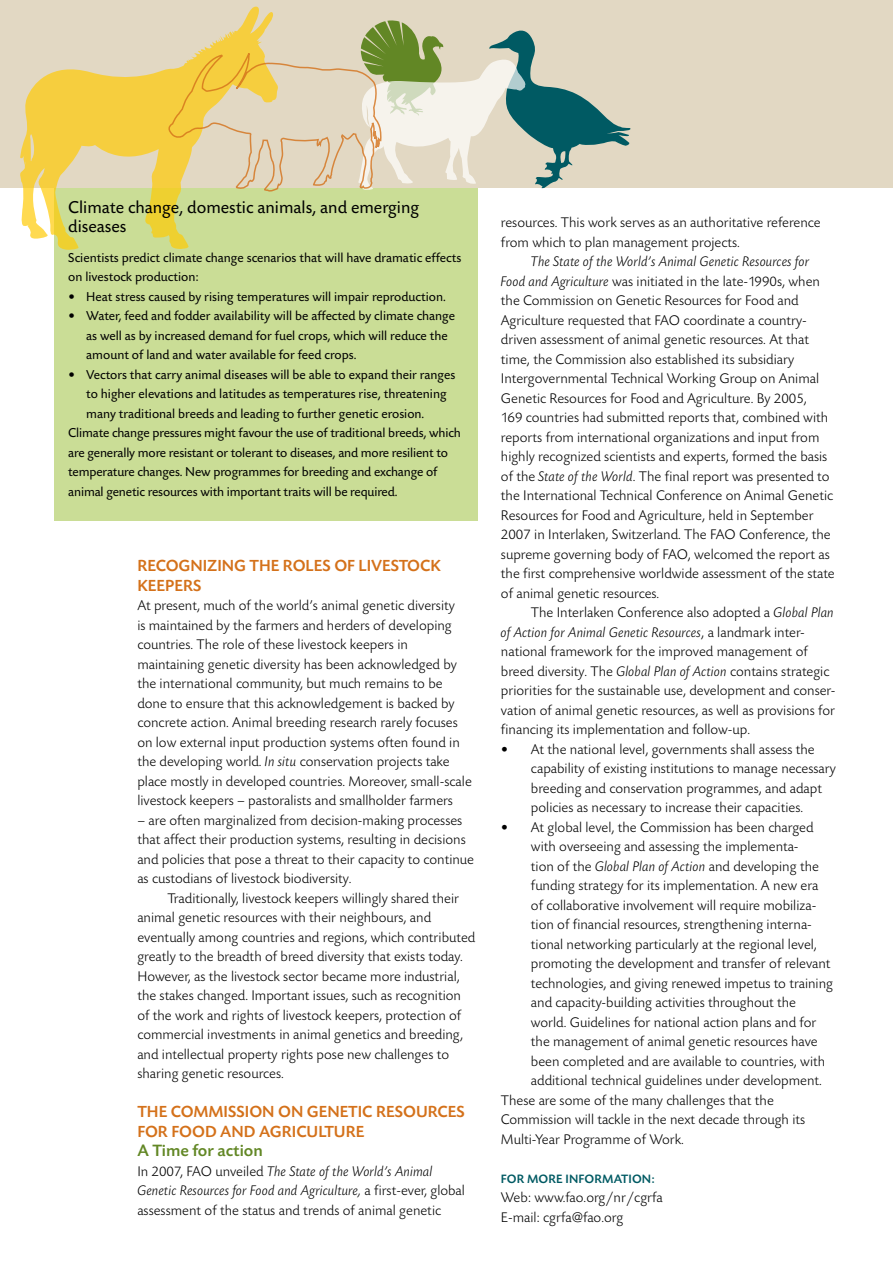
<style>
.page{position:relative;width:893px;height:1263px;background:#fff}
.page>*{position:absolute;margin:0;border:0;box-sizing:border-box;transform-origin:0 0}
.t1{font:18px/19.5px "Today SB";color:#000}
.t2{font:500 17.25px "Today SB";color:#628725}
.t3{font:500 16.8px/19.5px "Today SB";color:#d4711a}
.t4{font:300 14.7px/19.5px "Today SB";color:#000}
.t5{font:13.5px/19.5px "Today SB";color:#000}
.t6{font:13.5px "Today SB";letter-spacing:-.02em;color:#000}
.t7{font:500 12.75px "Today SB";letter-spacing:.01em;color:#005a63}
.s1{font-style:italic}
</style>
<div class="page">
<div style="left:54px;top:186px;width:423px;height:335px;background:#cadd96"></div>
<div style="left:0;top:0;width:893px;height:188px;background:#e2d8c3"></div>
<svg style="left:20px;top:7px;width:253px;height:243px"></svg>
<svg style="left:86px;top:143px;width:10px;height:31px"></svg>
<svg style="left:55px;top:115px;width:7px;height:46px"></svg>
<svg style="left:155px;top:20px;width:476px;height:208px"></svg>
<p class="t1" style="left:68px;top:198px;width:352px">Climate change, domestic animals, and emerging diseases</p>
<p class="t5" style="left:68px;top:248px;width:395px">Scientists predict climate change scenarios that will have dramatic effects on livestock production:</p>
<p class="t5" style="left:68px;top:287px;width:379px">• Heat stress caused by rising temperatures will impair reproduction.</p>
<p class="t5" style="left:86px;top:306px;width:370px;text-indent:-18px">• Water, feed and fodder availability will be affected by climate change as well as by increased demand for fuel crops, which will reduce the amount of land and water available for feed crops.</p>
<p class="t5" style="left:68px;top:365px;width:389px">• Vectors that carry animal diseases will be able to expand their ranges</p>
<p class="t5" style="left:86px;top:384px;width:362px">to higher elevations and latitudes as temperatures rise, threatening</p>
<p class="t5" style="left:86px;top:404px;width:339px">many traditional breeds and leading to further genetic erosion.</p>
<p class="t5" style="left:68px;top:423px;width:394px">Climate change pressures might favour the use of traditional breeds, which</p>
<p class="t6" style="left:68px;top:445px;width:381px">are generally more resistant or tolerant to diseases, and more resilient to</p>
<p class="t5" style="left:68px;top:462px;width:371px">temperature changes. N ew programmes for breeding and exchange of</p>
<p class="t5" style="left:68px;top:482px;width:331px">animal genetic resources with important traits will be required.</p>
<p class="t3" style="left:137px;top:557px;width:305px">RECOGNIZING THE ROLES OF LIVESTOCK<br>KEEPERS</p>
<p class="t4" style="left:137px;top:596px;width:336px">At present, much of the world’s animal genetic diversity<br>is maintained by the farmers and herders of developing countries. The role of these livestock keepers in maintaining genetic diversity has been acknowledged by the international community, but much remains to be done to ensure that this acknowledgement is backed by concrete action. Animal breeding research rarely focuses on low external input production systems often found in the developing world. <span class="s1">In situ</span> conservation projects take place mostly in developed countries. Moreover, small-scale livestock keepers – pastoralists and smallholder farmers</p>
<p class="t4" style="left:137px;top:811px;width:338px">– are often marginalized from decision-making processes that affect their production systems, resulting in decisions and policies that pose a threat to their capacity to continue as custodians of livestock biodiversity.</p>
<p class="t4" style="left:137px;top:889px;width:339px;text-indent:30px">Traditionally, livestock keepers willingly shared their animal genetic resources with their neighbours, and eventually among countries and regions, which contributed greatly to the breadth of breed diversity that exists today.<br>However, as the livestock sector became more industrial, the stakes changed. Important issues, such as recognition of the work and rights of livestock keepers, protection of commercial investments in animal genetics and breeding, and intellectual property rights pose new challenges to sharing genetic resources.</p>
<p class="t3" style="left:137px;top:1103px;width:329px">THE COMMISSION ON GENETIC RESOURCES<br>FOR FOOD AND AGRICULTURE</p>
<p class="t2" style="left:137px;top:1142px;width:127px">A TIME FOR ACTION</p>
<p class="t4" style="left:137px;top:1162px;width:329px">In 2007, FAO unveiled <span class="s1">The State of the World’s Animal<br>Genetic Resources for Food and Agriculture,</span> a first-ever, global assessment of the status and trends of animal genetic</p>
<p class="t4" style="left:501px;top:213px;width:321px">resources. This work serves as an authoritative reference from which to plan management projects.</p>
<p class="t4" style="left:501px;top:252px;width:335px;text-indent:30px"><span class="s1">The State of the World’s Animal Genetic Resources for Food and Agriculture</span> was initiated in the late-1990s, when the Commission on Genetic Resources for Food and Agriculture requested that FAO coordinate a country&shy;driven assessment of animal genetic resources. At that time, the Commission also established its subsidiary Intergovernmental Technical Working Group on Animal Genetic Resources for Food and Agriculture. By 2005,<br>169 countries had submitted reports that, combined with reports from international organizations and input from highly recognized scientists and experts, formed the basis of the <span class="s1">State of the World</span>. The final report was presented to the International Technical Conference on Animal Genetic Resources for Food and Agriculture, held in September 2007 in Interlaken, Switzerland. The FAO Conference, the supreme governing body of FAO, welcomed the report as the first comprehensive worldwide assessment of the state of animal genetic resources.</p>
<p class="t4" style="left:501px;top:603px;width:336px;text-indent:30px">The Interlaken Conference also adopted a <span class="s1">Global Plan of Action for Animal Genetic Resources</span>, a landmark inter&shy;national framework for the improved management of breed diversity. The <span class="s1">Global Plan of Action</span> contains strategic priorities for the sustainable use, development and conser&shy;vation of animal genetic resources, as well as provisions for financing its implementation and follow-up.</p>
<p class="t4" style="left:531px;top:740px;width:307px;text-indent:-30px">• At the national level, governments shall assess the capability of existing institutions to manage necessary breeding and conservation programmes, and adapt policies as necessary to increase their capacities.</p>
<p class="t4" style="left:501px;top:818px;width:314px">• At global level, the Commission has been charged</p>
<p class="t4" style="left:531px;top:837px;width:269px">with overseeing and assessing the implementa-</p>
<p class="t4" style="left:531px;top:857px;width:289px">tion of the <span class="s1">Global Plan of Action</span> and developing the</p>
<p class="t4" style="left:531px;top:876px;width:289px">funding strategy for its implementation. A new era</p>
<p class="t4" style="left:531px;top:896px;width:287px">of collaborative involvement will require mobiliza-</p>
<p class="t4" style="left:531px;top:915px;width:283px">tion of financial resources, strengthening interna-</p>
<p class="t4" style="left:531px;top:935px;width:288px">tional networking particularly at the regional level,</p>
<p class="t4" style="left:531px;top:954px;width:301px">promoting the development and transfer of relevant</p>
<p class="t4" style="left:531px;top:974px;width:304px">technologies, and giving renewed impetus to training</p>
<p class="t4" style="left:531px;top:993px;width:267px">and capacity-building activities throughout the</p>
<p class="t4" style="left:531px;top:1013px;width:287px">world. Guidelines for national action plans and for</p>
<p class="t4" style="left:531px;top:1032px;width:288px">the management of animal genetic resources have</p>
<p class="t4" style="left:531px;top:1052px;width:296px">been completed and are available to countries, with</p>
<p class="t4" style="left:531px;top:1071px;width:292px">additional technical guidelines under development.</p>
<p class="t4" style="left:501px;top:1091px;width:274px">These are some of the many challenges that the</p>
<p class="t4" style="left:501px;top:1110px;width:306px">Commission will tackle in the next decade through its</p>
<p class="t4" style="left:501px;top:1130px;width:185px">Multi-Year Programme of Work.</p>
<p class="t7" style="left:501px;top:1172px;width:155px">FOR MORE INFORMATION:</p>
<p class="t4" style="left:501px;top:1188px;width:163px">Web: www.fao.org/nr/cgrfa<br>E-mail: cgrfa@fao.org</p>
</div>
